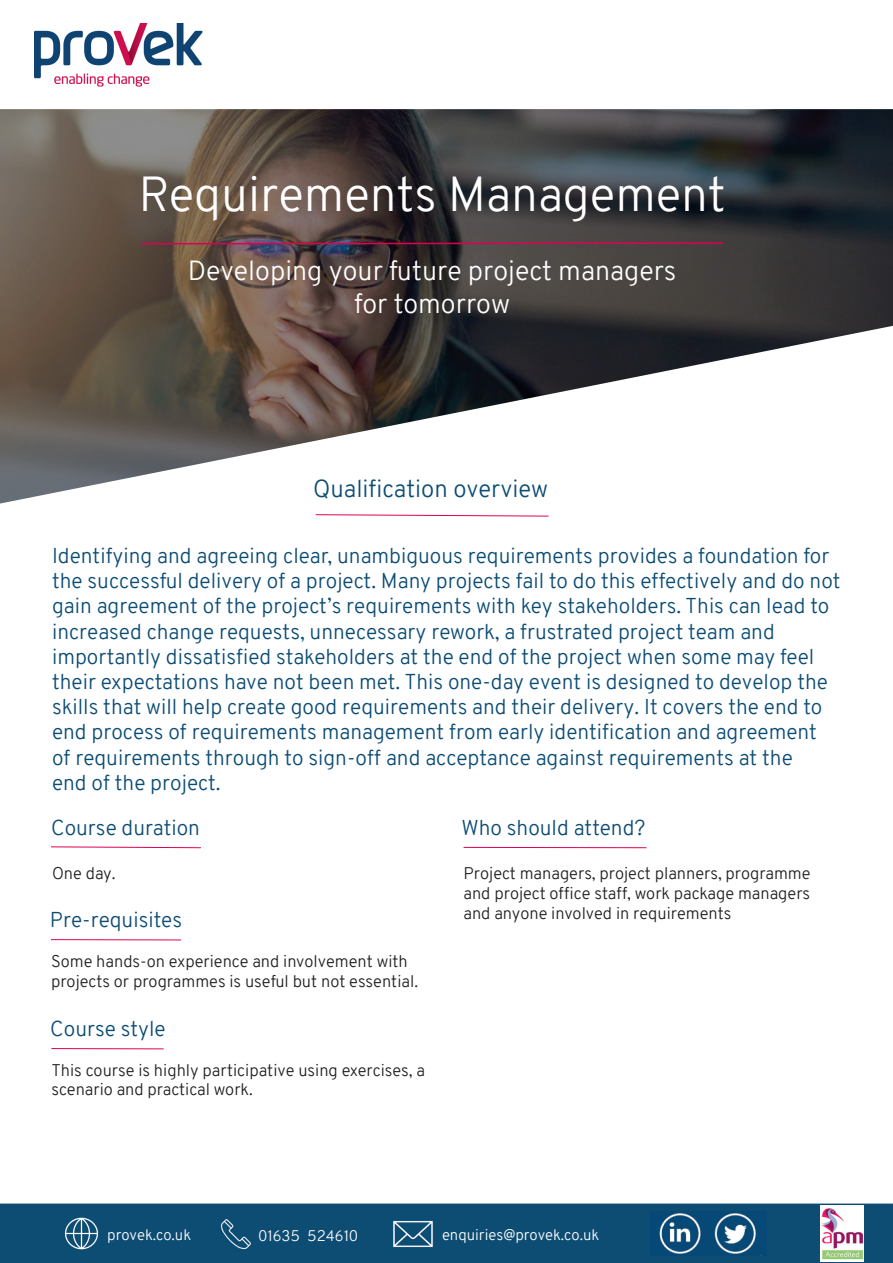
<style>
.page{position:relative;width:893px;height:1263px;background:#fff}
.page>*{position:absolute;margin:0;border:0;box-sizing:border-box;transform-origin:0 0}
.t1{font:300 48px "Overpass";color:#fff}
.t2{font:300 27px "Overpass";color:#fff}
.t3{font:300 24px "Overpass";color:#0b4c74}
.t4{font:300 21px/25.2px "Overpass";color:#0b4c74}
.t5{font:300 16.5px/19.8px "Overpass";color:#231f20}
.t6{font:300 15px "Overpass";color:#fff}
</style>
<div class="page">
<img style="left:34px;top:24px;width:169px;height:63px">
<div style="left:0;top:1203px;width:893px;height:60px;background:#0d4d74"></div>
<img style="left:389px;top:1212px;width:49px;height:44px">
<img style="left:219px;top:1216px;width:35px;height:35px">
<img style="left:61px;top:1214px;width:41px;height:39px">
<img style="left:650px;top:1212px;width:116px;height:44px">
<img style="left:820px;top:1205px;width:43px;height:57px">
<img style="left:0;top:109px;width:893px;height:394px">
<svg style="left:140px;top:242px;width:584px;height:3px;background:#93204a"></svg>
<svg style="left:315px;top:514px;width:234px;height:3px"></svg>
<hr style="left:463px;top:847px;width:183px;height:1px;background:#e00052">
<hr style="left:51px;top:939px;width:130px;height:1px;background:#e00052">
<hr style="left:51px;top:1048px;width:113px;height:1px;background:#e00052">
<svg style="left:51px;top:846px;width:150px;height:2px"></svg>
<p class="t1" style="left:138px;top:160px;width:589px">Requirements Management</p>
<p class="t2" style="left:188px;top:252px;width:490px">Developing your future project managers</p>
<p class="t2" style="left:354px;top:284px;width:157px">for tomorrow</p>
<p class="t3" style="left:313px;top:471px;width:236px">Qualification overview</p>
<p class="t4" style="left:52px;top:543px;width:790px">Identifying and agreeing clear, unambiguous requirements provides a foundation for the successful delivery of a project. Many projects fail to do this effectively and do not gain agreement of the project’s requirements with key stakeholders. This can lead to increased change requests, unnecessary rework, a frustrated project team and</p>
<p class="t4" style="left:52px;top:644px;width:777px">importantly dissatisfied stakeholders at the end of the project when some may feel their expectations have not been met. This one-day event is designed to develop the skills that will help create good requirements and their delivery. It covers the end to end process of requirements management from early identification and agreement</p>
<p class="t4" style="left:52px;top:745px;width:742px">of requirements through to sign-off and acceptance against requirements at the</p>
<p class="t4" style="left:52px;top:770px;width:170px">end of the project.</p>
<p class="t4" style="left:51px;top:815px;width:150px">Course duration</p>
<p class="t4" style="left:461px;top:815px;width:186px">Who should attend?</p>
<p class="t5" style="left:52px;top:863px;width:65px">One day.</p>
<p class="t5" style="left:463px;top:863px;width:349px">Project managers, project planners, programme</p>
<p class="t5" style="left:463px;top:883px;width:348px">and project office staff, work package managers</p>
<p class="t5" style="left:463px;top:903px;width:270px">and anyone involved in requirements</p>
<p class="t4" style="left:50px;top:908px;width:134px">Pre-requisites</p>
<p class="t5" style="left:51px;top:951px;width:358px">Some hands-on experience and involvement with</p>
<p class="t5" style="left:51px;top:971px;width:369px">projects or programmes is useful but not essential.</p>
<p class="t4" style="left:50px;top:1016px;width:117px">Course style</p>
<p class="t5" style="left:51px;top:1060px;width:375px">This course is highly participative using exercises, a scenario and practical work.</p>
<p class="t6" style="left:107px;top:1224px;width:85px">provek.co.uk</p>
<p class="t6" style="left:258px;top:1225px;width:102px">01635 524610</p>
<p class="t6" style="left:442px;top:1224px;width:159px">enquiries@provek.co.uk</p>
</div>
